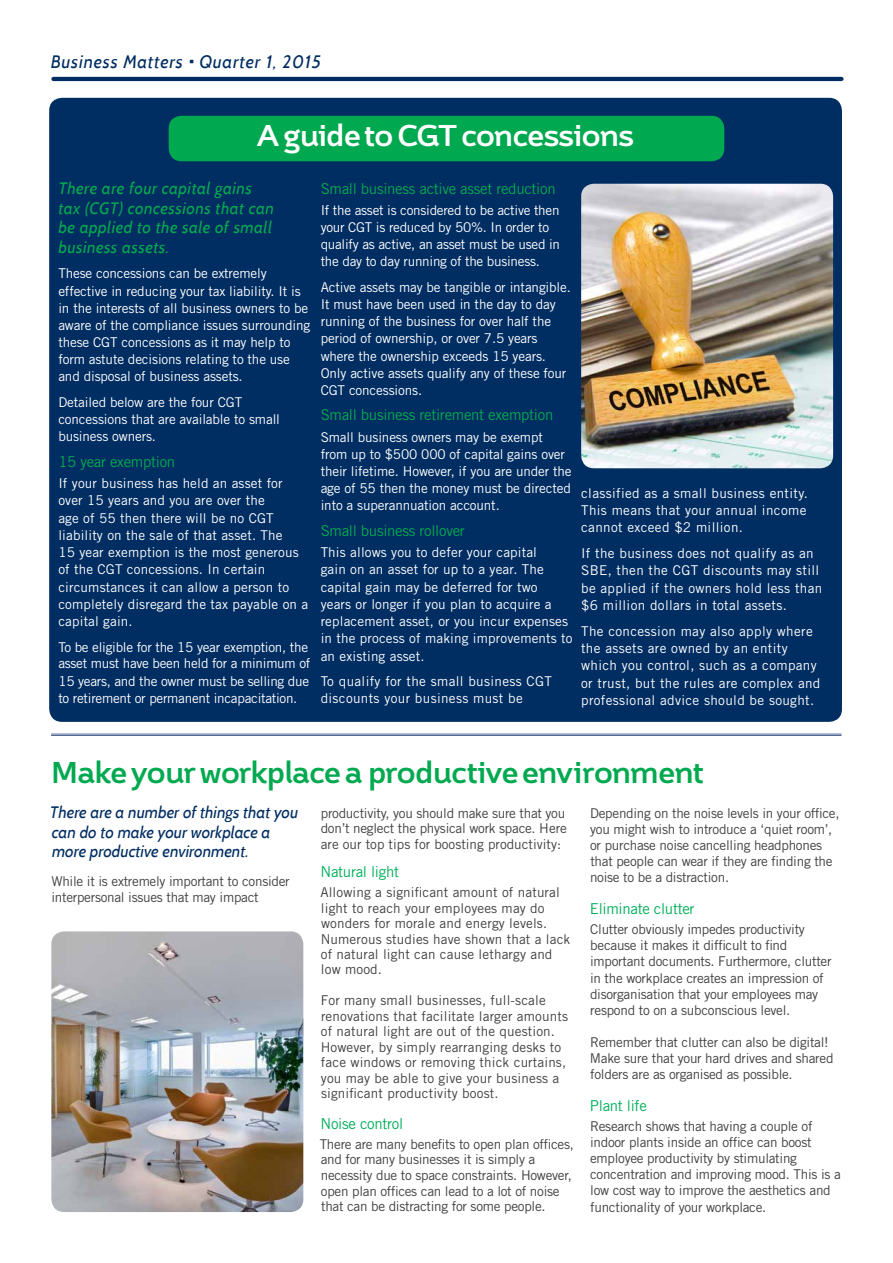
<style>
.page{position:relative;width:893px;height:1263px;background:#fff}
.page>*{position:absolute;margin:0;border:0;box-sizing:border-box;transform-origin:0 0}
.t1{font:700 30px "Brisko Sans";letter-spacing:-.03em;color:#00a94f}
.t2{font:700 30px "Brisko Sans";letter-spacing:-.02em;color:#fff}
.t3{font:italic 18px "Cabin";letter-spacing:.045em;color:#002d62}
.t4{font:italic 16.5px/19.5px "Cabin";letter-spacing:.03em;color:#00a94f}
.t5{font:italic 16.5px/19.5px "Cabin";color:#002d62}
.t6{font:15px "Trade Gothic LT Std";letter-spacing:-.02em;color:#00a94f}
.t7{font:15px "Trade Gothic LT Std";letter-spacing:-.02em;color:#00af5a}
.t8{font:13.5px/17.1px "Trade Gothic LT Std";letter-spacing:-.01em;color:#fff}
.t9{font:13.5px/16px "Trade Gothic LT Std";letter-spacing:-.02em;color:#414042}
.t10{font:13.5px/17.2px "Trade Gothic LT Std";letter-spacing:.01em;color:#fff}
.t11{font:13.5px/15.5px "Trade Gothic LT Std";letter-spacing:.01em;color:#414042}
.t12{font:13.5px/17.2px "Trade Gothic LT Std";letter-spacing:.025em;color:#fff}
</style>
<div class="page">
<div style="left:49px;top:98px;width:793px;height:624px;background:#002d62;border-radius:13px"></div>
<hr style="left:53px;top:77px;width:788px;height:4px;background:#002d62">
<div style="left:169px;top:116px;width:555px;height:45px;background:#00a94f;border-radius:13px"></div>
<hr style="left:51px;top:735px;width:790px;height:1px;background:#506693">
<hr style="left:51px;top:734px;width:790px;height:1px;background:#506693">
<img style="left:581px;top:184px;width:252px;height:284px">
<img style="left:51px;top:931px;width:252px;height:281px">
<h2 class="t3" style="left:51px;top:51px;width:272px">Business Matters Quarter 1, 2015</h2>
<h1 class="t2" style="left:257px;top:117px;width:378px">A guide to CGT concessions</h1>
<p class="t4" style="left:58px;top:179px;width:217px">There are four capital gains tax (CGT) concessions that can be applied to the sale of small business assets.</p>
<p class="t8" style="left:58px;top:265px;width:253px">These concessions can be extremely effective in reducing your tax liability. It is in the interests of all business owners to be aware of the compliance issues surrounding these CGT concessions as it may help to form astute decisions relating to the use and disposal of business assets.</p>
<p class="t8" style="left:58px;top:393px;width:223px">Detailed below are the four CGT concessions that are available to small business owners.</p>
<p class="t6" style="left:58px;top:452px;width:118px">15 year exemption</p>
<p class="t10" style="left:58px;top:474px;width:251px">If your business has held an asset for over 15 years and you are over the<br>age of 55 then there will be no CGT liability on the sale of that asset. The<br>15 year exemption is the most generous of the CGT concessions. In certain circumstances it can allow a person to completely disregard the tax payable on a capital gain.</p>
<p class="t8" style="left:58px;top:638px;width:253px">To be eligible for the 15 year exemption, the asset must have been held for a minimum of 15 years, and the owner must be selling due to retirement or permanent incapacitation.</p>
<p class="t6" style="left:321px;top:179px;width:236px">Small business active asset reduction</p>
<p class="t8" style="left:321px;top:202px;width:241px">If the asset is considered to be active then your CGT is reduced by 50%. In order to qualify as active, an asset must be used in the day to day running of the business.</p>
<p class="t8" style="left:321px;top:279px;width:252px">Active assets may be tangible or intangible.<br>It must have been used in the day to day running of the business for over half the period of ownership, or over 7.5 years where the ownership exceeds 15 years.<br>Only active assets qualify any of these four CGT concessions.</p>
<p class="t6" style="left:321px;top:406px;width:234px">Small business retirement exemption</p>
<p class="t8" style="left:321px;top:428px;width:252px">Small business owners may be exempt from up to $500 000 of capital gains over their lifetime. However, if you are under the age of 55 then the money must be directed into a superannuation account.</p>
<p class="t6" style="left:321px;top:521px;width:146px">Small business rollover</p>
<p class="t10" style="left:321px;top:543px;width:253px">This allows you to defer your capital<br>gain on an asset for up to a year. The capital gain may be deferred for two<br>years or longer if you plan to acquire a replacement asset, or you incur expenses in the process of making improvements to an existing asset.</p>
<p class="t12" style="left:321px;top:672px;width:233px">To qualify for the small business CGT discounts your business must be</p>
<p class="t8" style="left:581px;top:484px;width:228px;text-align:justify">classified as a small business entity.<br>This means that your annual income cannot exceed $2 million.</p>
<p class="t12" style="left:581px;top:545px;width:243px">If the business does not qualify as an SBE, then the CGT discounts may still be applied if the owners hold less than $6 million dollars in total assets.</p>
<p class="t12" style="left:581px;top:622px;width:241px">The concession may also apply where the assets are owned by an entity which you control, such as a company or trust, but the rules are complex and professional advice should be sought.</p>
<h1 class="t1" style="left:51px;top:753px;width:653px">Make your workplace a productive environment</h1>
<p class="t5" style="left:50px;top:802px;width:250px">There are a number of things that you can do to make your workplace a more productive environment.</p>
<p class="t9" style="left:51px;top:873px;width:240px">While it is extremely important to consider interpersonal issues that may impact</p>
<p class="t9" style="left:321px;top:805px;width:248px;line-height:15.5px">productivity, you should make sure that you don’t neglect the physical work space. Here are our top tips for boosting productivity:</p>
<p class="t7" style="left:321px;top:863px;width:80px">Natural light</p>
<p class="t11" style="left:320px;top:884px;width:251px">Allowing a significant amount of natural light to reach your employees may do wonders for morale and energy levels.<br>Numerous studies have shown that a lack of natural light can cause lethargy and low mood.</p>
<p class="t11" style="left:321px;top:993px;width:249px">For many small businesses, full-scale renovations that facilitate larger amounts of natural light are out of the question.<br>However, by simply rearranging desks to face windows or removing thick curtains, you may be able to give your business a significant productivity boost.</p>
<p class="t7" style="left:321px;top:1114px;width:84px">Noise control</p>
<p class="t9" style="left:320px;top:1136px;width:256px;line-height:15.6px">There are many benefits to open plan offices, and for many businesses it is simply a necessity due to space constraints. However, open plan offices can lead to a lot of noise that can be distracting for some people.</p>
<p class="t9" style="left:590px;top:805px;width:251px">Depending on the noise levels in your office, you might wish to introduce a ‘quiet room’, or purchase noise cancelling headphones that people can wear if they are finding the noise to be a distraction.</p>
<p class="t7" style="left:590px;top:900px;width:106px">Eliminate clutter</p>
<p class="t9" style="left:590px;top:921px;width:243px">Clutter obviously impedes productivity because it makes it difficult to find important documents. Furthermore, clutter in the workplace creates an impression of disorganisation that your employees may respond to on a subconscious level.</p>
<p class="t9" style="left:590px;top:1034px;width:245px">Remember that clutter can also be digital!<br>Make sure that your hard drives and shared folders are as organised as possible.</p>
<p class="t7" style="left:590px;top:1096px;width:58px">Plant life</p>
<p class="t9" style="left:590px;top:1118px;width:252px">Research shows that having a couple of indoor plants inside an office can boost employee productivity by stimulating concentration and improving mood. This is a low cost way to improve the aesthetics and functionality of your workplace.</p>
</div>
